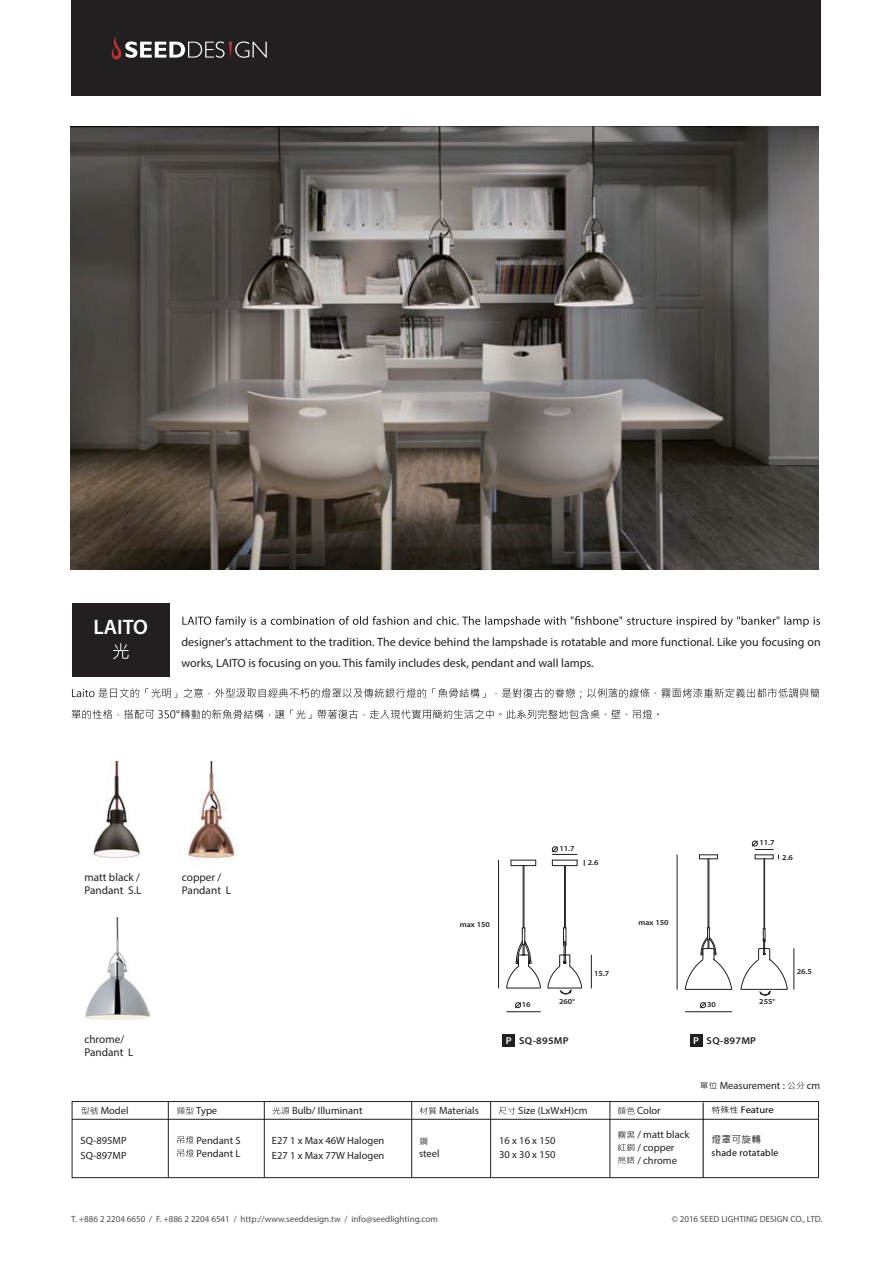
<style>
.page{position:relative;width:893px;height:1263px;background:#fff}
.page>*{position:absolute;margin:0;border:0;box-sizing:border-box;transform-origin:0 0}
.t1{font:600 21px "Myriad Pro";color:#fff}
.t2{font:12px/21.3px "Myriad Pro";color:#231f20}
.t3{font:11.25px/13.5px "Myriad Pro";color:#231f20}
.t4{font:10.5px/12.6px "Myriad Pro";color:#231f20}
.t5{font:600 10.05px "Myriad Pro";letter-spacing:.025em;color:#231f20;scale:1.05 1}
.t6{font:9.75px "Myriad Pro";letter-spacing:.025em;color:#030303}
.t7{font:9.75px "Microsoft Jheng Hei";letter-spacing:.025em;color:#030303}
.t8{font:9.6px "Myriad Pro";color:#030303;scale:1.09 1}
.t9{font:9px "Myriad Pro";color:#4d4e51}
.t10{font:600 7.65px "Myriad Pro";color:#231f20;scale:1.09 1}
.s1{color:#fff}
.s2{font-family:"Microsoft Jheng Hei";font-size:8.25px}
</style>
<div class="page">
<div style="left:71px;top:0;width:749px;height:96px;background:#231f20"></div>
<svg style="left:111px;top:36px;width:156px;height:24px"></svg>
<div style="left:72px;top:1101px;width:747px;height:77px;border:1px solid #231f20"></div>
<svg style="left:182px;top:616px;width:638px;height:11px"></svg>
<svg style="left:72px;top:688px;width:747px;height:11px"></svg>
<svg style="left:72px;top:710px;width:587px;height:9px"></svg>
<img style="left:71px;top:127px;width:748px;height:442px">
<svg style="left:177px;top:1136px;width:17px;height:21px"></svg>
<hr style="left:72px;top:1119px;width:747px;height:1px;background:#231f20">
<hr style="left:168px;top:1102px;width:1px;height:76px;background:#231f20">
<hr style="left:609px;top:1102px;width:1px;height:76px;background:#231f20">
<hr style="left:411px;top:1102px;width:1px;height:76px;background:#231f20">
<hr style="left:264px;top:1102px;width:1px;height:76px;background:#231f20">
<hr style="left:490px;top:1102px;width:1px;height:76px;background:#231f20">
<svg style="left:81px;top:1107px;width:17px;height:7px"></svg>
<svg style="left:177px;top:1107px;width:17px;height:7px"></svg>
<svg style="left:272px;top:1107px;width:17px;height:7px"></svg>
<svg style="left:420px;top:1107px;width:16px;height:7px"></svg>
<svg style="left:499px;top:1107px;width:16px;height:7px"></svg>
<svg style="left:420px;top:1138px;width:7px;height:7px"></svg>
<svg style="left:618px;top:1107px;width:16px;height:7px"></svg>
<svg style="left:618px;top:1131px;width:17px;height:7px"></svg>
<svg style="left:618px;top:1144px;width:17px;height:20px"></svg>
<img style="left:84px;top:917px;width:65px;height:103px">
<img style="left:186px;top:761px;width:49px;height:104px">
<img style="left:93px;top:761px;width:49px;height:97px">
<hr style="left:523px;top:866px;width:1px;height:62px;background:#231f20">
<hr style="left:524px;top:866px;width:1px;height:62px;background:#231f20">
<svg style="left:510px;top:859px;width:26px;height:7px"></svg>
<svg style="left:506px;top:927px;width:35px;height:62px"></svg>
<hr style="left:507px;top:1011px;width:33px;height:1px;background:#231f20">
<hr style="left:564px;top:866px;width:1px;height:62px;background:#231f20">
<hr style="left:565px;top:866px;width:1px;height:62px;background:#231f20">
<hr style="left:498px;top:860px;width:1px;height:128px;background:#231f20">
<hr style="left:591px;top:955px;width:1px;height:33px;background:#231f20">
<svg style="left:547px;top:927px;width:35px;height:68px"></svg>
<svg style="left:551px;top:846px;width:27px;height:20px"></svg>
<svg style="left:515px;top:1002px;width:6px;height:7px"></svg>
<div style="left:502px;top:1034px;width:13px;height:13px;background:#231f20"></div>
<hr style="left:707px;top:859px;width:1px;height:69px;background:#231f20">
<hr style="left:708px;top:859px;width:1px;height:69px;background:#231f20">
<svg style="left:684px;top:927px;width:48px;height:63px"></svg>
<hr style="left:686px;top:989px;width:45px;height:1px;background:#231f20">
<svg style="left:699px;top:854px;width:19px;height:6px"></svg>
<hr style="left:685px;top:1011px;width:46px;height:1px;background:#231f20">
<hr style="left:763px;top:859px;width:1px;height:70px;background:#231f20">
<hr style="left:764px;top:859px;width:1px;height:70px;background:#231f20">
<hr style="left:793px;top:949px;width:1px;height:40px;background:#231f20">
<hr style="left:677px;top:855px;width:1px;height:134px;background:#231f20">
<svg style="left:740px;top:928px;width:48px;height:68px"></svg>
<svg style="left:751px;top:840px;width:28px;height:20px"></svg>
<svg style="left:700px;top:1002px;width:6px;height:7px"></svg>
<div style="left:690px;top:1034px;width:12px;height:13px;background:#231f20"></div>
<svg style="left:700px;top:1082px;width:17px;height:7px"></svg>
<svg style="left:787px;top:1082px;width:17px;height:7px"></svg>
<div style="left:72px;top:603px;width:98px;height:74px;background:#231f20"></div>
<svg style="left:113px;top:643px;width:16px;height:16px"></svg>
<hr style="left:703px;top:1102px;width:1px;height:76px;background:#030303">
<h1 class="t1" style="left:94px;top:614px;width:56px">LAITO</h1>
<p class="t2" style="left:181px;top:631px;width:641px">designer's attachment to the tradition. The device behind the lampshade is rotatable and more functional. Like you focusing on works, LAITO is focusing on you. This family includes desk, pendant and wall lamps.</p>
<p class="t3" style="left:84px;top:870px;width:59px">matt black /<br>Pandant S.L</p>
<p class="t3" style="left:182px;top:870px;width:51px">copper /<br>Pandant L</p>
<p class="t3" style="left:84px;top:1032px;width:51px">chrome/<br>Pandant L</p>
<p class="t10" style="left:559px;top:843px;width:15px">11.7</p>
<p class="t10" style="left:588px;top:858px;width:11px">2.6</p>
<p class="t10" style="left:460px;top:919px;width:29px">max 150</p>
<p class="t10" style="left:522px;top:999px;width:10px">16</p>
<p class="t10" style="left:559px;top:996px;width:16px">260°</p>
<p class="t5" style="left:506px;top:1034px;width:62px"><span class="s1">P</span> SQ-895MP</p>
<p class="t10" style="left:594px;top:968px;width:15px">15.7</p>
<p class="t10" style="left:638px;top:917px;width:29px">max 150</p>
<p class="t10" style="left:707px;top:999px;width:10px">30</p>
<p class="t10" style="left:759px;top:837px;width:15px">11.7</p>
<p class="t10" style="left:782px;top:852px;width:11px">2.6</p>
<p class="t10" style="left:797px;top:966px;width:15px">26.5</p>
<p class="t10" style="left:759px;top:996px;width:16px">255°</p>
<p class="t5" style="left:693px;top:1034px;width:62px"><span class="s1">P</span> SQ-897MP</p>
<p class="t4" style="left:720px;top:1079px;width:67px">Measurement :</p>
<p class="t4" style="left:807px;top:1079px;width:15px">cm</p>
<p class="t4" style="left:101px;top:1104px;width:29px">Model</p>
<p class="t4" style="left:196px;top:1104px;width:22px">Type</p>
<p class="t4" style="left:292px;top:1104px;width:72px">Bulb/ Illuminant</p>
<p class="t4" style="left:439px;top:1104px;width:41px">Materials</p>
<p class="t4" style="left:518px;top:1104px;width:71px">Size (LxWxH)cm</p>
<p class="t4" style="left:419px;top:1147px;width:22px">steel</p>
<p class="t4" style="left:81px;top:1133px;width:47px;line-height:14.7px">SQ-895MP<br>SQ-897MP</p>
<p class="t4" style="left:196px;top:1134px;width:46px">Pendant S<br>Pendant L</p>
<p class="t4" style="left:272px;top:1133px;width:114px;line-height:14.7px">E27 1 x Max 46W Halogen<br>E27 1 x Max 77W Halogen</p>
<p class="t4" style="left:499px;top:1133px;width:58px;line-height:13.6px">16 x 16 x 150<br>30 x 30 x 150</p>
<p class="t4" style="left:637px;top:1104px;width:25px">Color</p>
<p class="t4" style="left:637px;top:1128px;width:53px">/ matt black / copper<br>/ chrome</p>
<p class="t8" style="left:712px;top:1104px;width:59px"><span class="s2">特殊性</span> Feature</p>
<p class="t7" style="left:712px;top:1133px;width:51px">燈罩可旋轉</p>
<p class="t6" style="left:712px;top:1147px;width:68px">shade rotatable</p>
<p class="t9" style="left:71px;top:1214px;width:368px">T. +886 2 2204 6650 / F. +886 2 2204 6541 / http://www.seeddesign.tw / info@seedlighting.com</p>
<p class="t9" style="left:672px;top:1214px;width:152px">© 2016 SEED LIGHTING DESIGN CO., LTD.</p>
</div>
